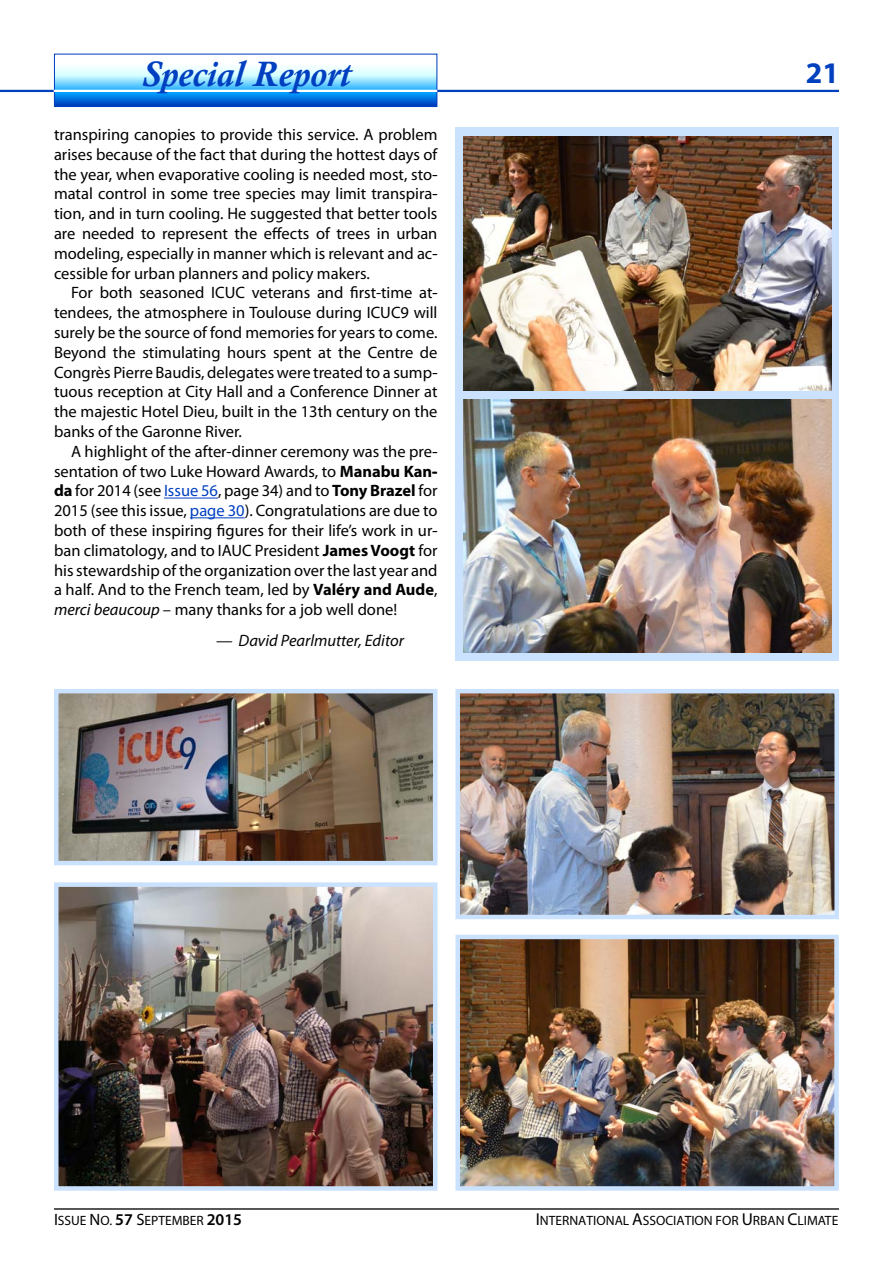
<style>
.page{position:relative;width:893px;height:1263px;background:#fff}
.page>*{position:absolute;margin:0;border:0;box-sizing:border-box;transform-origin:0 0}
.t1{font:italic 700 36.15px "Calisto";color:#0040c0}
.t2{font:700 30px "Myriad Pro";color:#0040bf}
.headline{font:16.5px/19.8px "Myriad Pro";color:#000;text-align:justify}
.body_text{font:italic 16.5px "Myriad Pro";color:#040503}
.t3{font:13.5px "Myriad Pro";color:#000}
.s1{font-weight:700}
.s2{color:#0040c1}
.s3{font-style:italic}
.s4{font-size:16.5px}
.s5{font-weight:600;font-size:16.5px}
.s6{font-size:17.25px}
</style>
<div class="page">
<hr style="left:0;top:90px;width:839px;height:2px;background:#0040bf">
<hr style="left:54px;top:1208px;width:785px;height:2px;background:#231f20">
<svg style="left:56px;top:67px;width:379px;height:38px"></svg>
<div style="left:54px;top:54px;width:383px;height:53px;border:1px solid #0040c0"></div>
<hr style="left:54px;top:90px;width:383px;height:2px;background:#fff">
<div style="left:455px;top:128px;width:384px;height:533px;background:#cae2fe"></div>
<img style="left:59px;top:887px;width:373px;height:299px">
<div style="left:54px;top:882px;width:383px;height:309px;border:4px solid #cae2fe"></div>
<hr style="left:164px;top:498px;width:54px;height:1px;background:#0040c1">
<hr style="left:190px;top:517px;width:55px;height:1px;background:#0040c1">
<img style="left:463px;top:399px;width:368px;height:253px">
<img style="left:463px;top:136px;width:368px;height:255px">
<img style="left:460px;top:694px;width:374px;height:220px">
<div style="left:455px;top:689px;width:384px;height:230px;border:4px solid #cae2fe"></div>
<img style="left:59px;top:694px;width:373px;height:166px">
<div style="left:54px;top:689px;width:383px;height:176px;border:4px solid #cae2fe"></div>
<img style="left:460px;top:940px;width:374px;height:246px">
<div style="left:455px;top:935px;width:384px;height:256px;border:4px solid #cae2fe"></div>
<h1 class="t1" style="left:141px;top:53px;width:211px">Special Report</h1>
<p class="headline" style="left:54px;top:124px;width:385px">transpiring canopies to provide this service. A problem arises because of the fact that during the hottest days of the year, when evaporative cooling is needed most, stom matal control in some tree species may limit transpirat tion, and in turn cooling. He suggested that better tools are needed to represent the effects of trees in urban modeling, especially in manner which is relevant and acc cessible for urban planners and policy makers.</p>
<p class="headline" style="left:54px;top:283px;width:385px;text-indent:17px">For both seasoned ICUC veterans and first-time att tendees, the atmosphere in Toulouse during ICUC9 will surely be the source of fond memories for years to come.<br>Beyond the stimulating hours spent at the Centre de Congrès Pierre Baudis, delegates were treated to a sumpt tuous reception at City Hall and a Conference Dinner at the majestic Hotel Dieu, built in the 13th century on the banks of the Garonne River.</p>
<p class="headline" style="left:54px;top:441px;width:385px;text-indent:17px">A highlight of the after-dinner ceremony was the pres sentation of two Luke Howard Awards, to <span class="s1">Manabu Kand da</span> for 2014 (see <span class="s2">Issue 56</span>, page 34) and to <span class="s1">Tony Brazel</span> for 2015 (see this issue, <span class="s2">page 30</span>). Congratulations are due to both of these inspiring figures for their life’s work in urb ban climatology, and to IAUC President <span class="s1">James Voogt</span> for his stewardship of the organization over the last year and a half. And to the French team, led by <span class="s1">Valéry and Aude</span>, <span class="s3">merci beaucoup</span> – many thanks for a job well done!</p>
<p class="body_text" style="left:216px;top:630px;width:189px">— David Pearlmutter, Editor</p>
<h2 class="t2" style="left:806px;top:53px;width:35px">21</h2>
<p class="t3" style="left:54px;top:1212px;width:190px"><span class="s4">I</span>SSUE <span class="s4">N</span>O. <span class="s5">57</span> <span class="s4">S</span>EPTEMBER <span class="s5">2015</span></p>
<p class="t3" style="left:536px;top:1212px;width:304px"><span class="s6">I</span>NTERNATIONAL <span class="s6">A</span>SSOCIATION FOR <span class="s6">U</span>RBAN <span class="s6">C</span>LIMATE</p>
</div>
